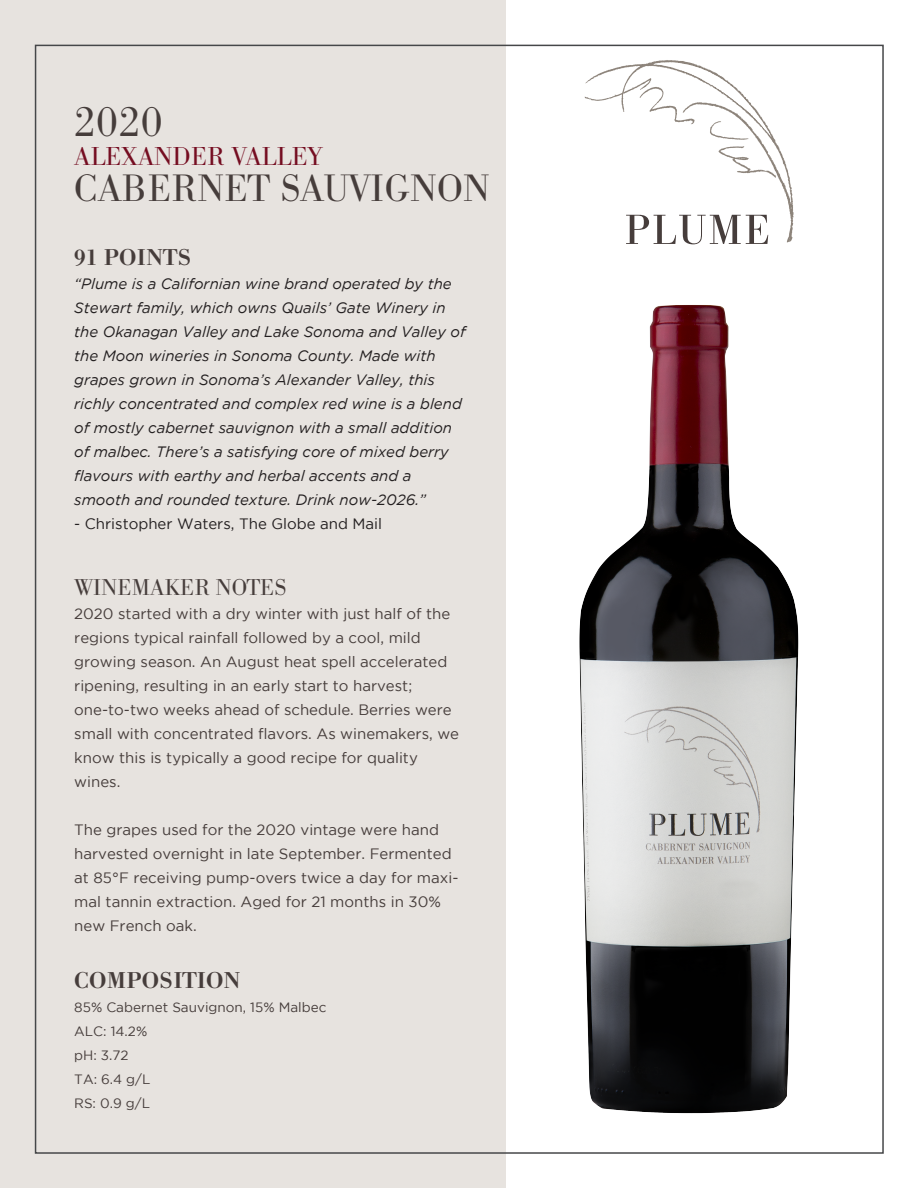
<style>
.page{position:relative;width:918px;height:1188px;background:#fff}
.page>*{position:absolute;margin:0;border:0;box-sizing:border-box;transform-origin:0 0}
.t1{font:300 42px "Bodoni BE";color:#463d3b}
.t2{font:300 37.5px "Bodoni BE";letter-spacing:.02em;color:#463d3b}
.t3{font:300 25.5px "Bodoni BE";color:#750d21}
.t4{font:500 22.5px "Bodoni BE";letter-spacing:.02em;color:#463d3b}
.t5{font:300 22.5px "Bodoni BE";letter-spacing:.01em;color:#463d3b}
.t6{font:15px/24px "Gotham";color:#463d3b}
.t7{font:italic 15px/24px "Gotham";color:#231f20}
.t8{font:15px "Gotham";color:#231f20}
.t9{font:13.5px/24px "Gotham";color:#463d3b}
</style>
<div class="page">
<svg style="left:585px;top:60px;width:209px;height:184px"></svg>
<div style="left:0;top:0;width:505px;height:1188px;background:#e7e3df"></div>
<img style="left:505px;top:276px;width:378px;height:858px">
<h1 class="t1" style="left:74px;top:98px;width:90px">2020</h1>
<h3 class="t3" style="left:74px;top:141px;width:250px">ALEXANDER VALLEY</h3>
<h2 class="t2" style="left:74px;top:167px;width:417px">CABERNET SAUVIGNON</h2>
<h3 class="t4" style="left:74px;top:244px;width:118px">91 POINTS</h3>
<p class="t7" style="left:74px;top:272px;width:393px">“Plume is a Californian wine brand operated by the Stewart family, which owns Quails’ Gate Winery in the Okanagan Valley and Lake Sonoma and Valley of the Moon wineries in Sonoma County. Made with grapes grown in Sonoma’s Alexander Valley, this richly concentrated and complex red wine is a blend of mostly cabernet sauvignon with a small addition of malbec. There’s a satisfying core of mixed berry flavours with earthy and herbal accents and a smooth and rounded texture. Drink now-2026.”</p>
<p class="t8" style="left:74px;top:515px;width:309px">- Christopher Waters, The Globe and Mail</p>
<h3 class="t5" style="left:74px;top:575px;width:214px">WINEMAKER NOTES</h3>
<p class="t6" style="left:74px;top:601px;width:386px">2020 started with a dry winter with just half of the regions typical rainfall followed by a cool, mild growing season. An August heat spell accelerated ripening, resulting in an early start to harvest; one-to-two weeks ahead of schedule. Berries were small with concentrated flavors. As winemakers, we know this is typically a good recipe for quality wines.</p>
<p class="t6" style="left:74px;top:817px;width:386px">The grapes used for the 2020 vintage were hand harvested overnight in late September. Fermented at 85°F receiving pump-overs twice a day for maxi&shy;mal tannin extraction. Aged for 21 months in 30% new French oak.</p>
<h3 class="t4" style="left:74px;top:967px;width:167px">COMPOSITION</h3>
<p class="t9" style="left:74px;top:995px;width:254px">85% Cabernet Sauvignon, 15% Malbec<br>ALC: 14.2%<br>pH: 3.72<br>TA: 6.4 g/L<br>RS: 0.9 g/L</p>
</div>
